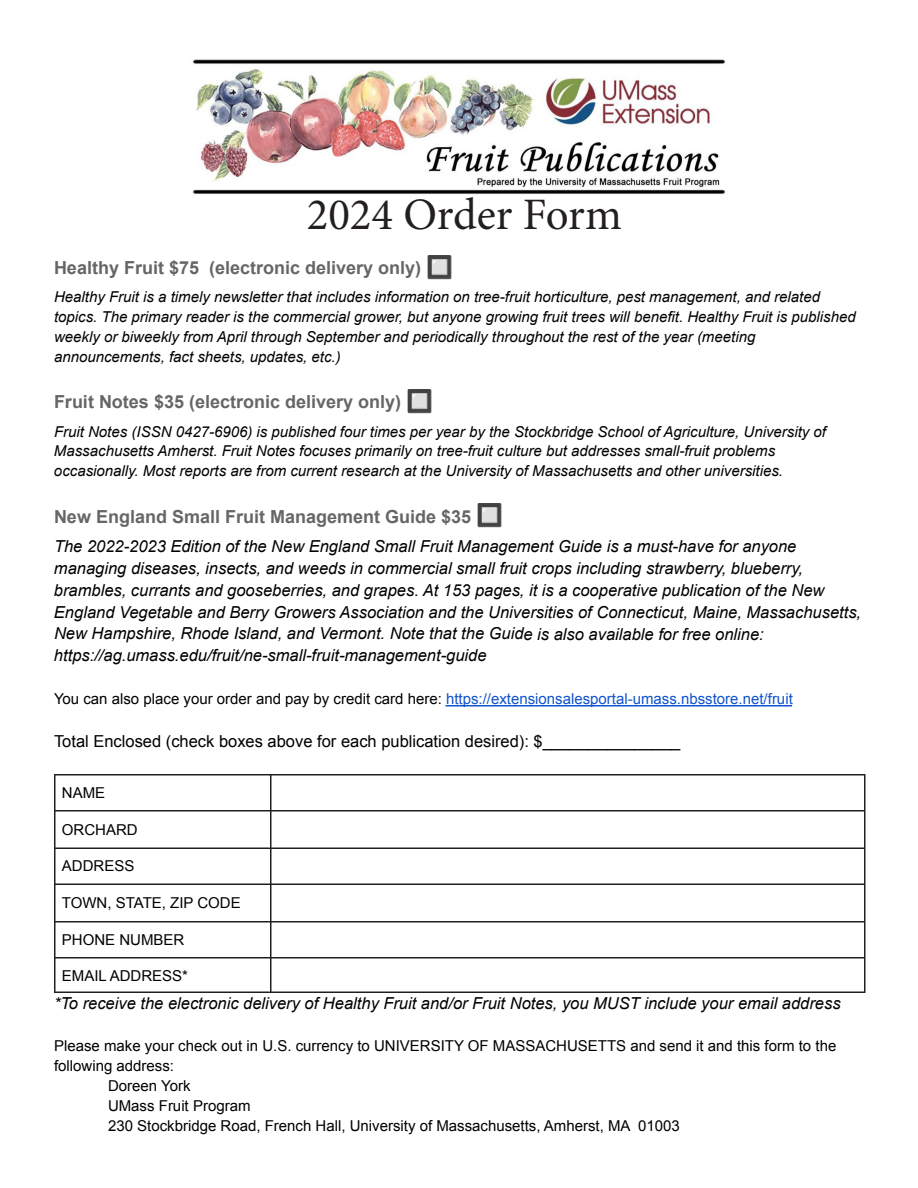
<style>
.page{position:relative;width:918px;height:1188px;background:#fff}
.page>*{position:absolute;margin:0;border:0;box-sizing:border-box;transform-origin:0 0}
.t1{font:45px "Minion Pro";color:#231f20}
.t2{font:700 18px "Arial";color:#666}
.t3{font:italic 16.5px/21.8px "Arial";color:#000}
.t4{font:16.5px "Arial";color:#000}
.t5{font:italic 15px/19.8px "Arial";color:#000}
.t6{font:15px/19.8px "Arial";color:#000}
.t7{font:15px "Arial";color:#1154cc}
.s1{color:#000}
</style>
<div class="page">
<hr style="left:446px;top:705px;width:346px;height:1px;background:#15c">
<hr style="left:54px;top:774px;width:2px;height:219px;background:#231f20">
<hr style="left:270px;top:774px;width:2px;height:219px;background:#231f20">
<hr style="left:864px;top:774px;width:2px;height:219px;background:#231f20">
<hr style="left:54px;top:774px;width:810px;height:2px;background:#231f20">
<hr style="left:54px;top:810px;width:810px;height:2px;background:#231f20">
<hr style="left:54px;top:848px;width:810px;height:1px;background:#231f20">
<hr style="left:54px;top:884px;width:810px;height:1px;background:#231f20">
<hr style="left:54px;top:921px;width:810px;height:1px;background:#231f20">
<hr style="left:54px;top:957px;width:810px;height:1px;background:#231f20">
<hr style="left:54px;top:992px;width:810px;height:1px;background:#231f20">
<img style="left:192px;top:59px;width:533px;height:135px">
<h1 class="t1" style="left:307px;top:184px;width:317px">2024 Order Form</h1>
<h2 class="t2" style="left:54px;top:256px;width:369px">Healthy Fruit $75 (electronic delivery only)</h2>
<p class="t5" style="left:54px;top:287px;width:803px">Healthy Fruit is a timely newsletter that includes information on tree-fruit horticulture, pest management, and related topics. The primary reader is the commercial grower, but anyone growing fruit trees will benefit. Healthy Fruit is published weekly or biweekly from April through September and periodically throughout the rest of the year (meeting announcements, fact sheets, updates, etc.)</p>
<h2 class="t2" style="left:54px;top:390px;width:349px">Fruit Notes $35 (electronic delivery only)</h2>
<p class="t5" style="left:54px;top:422px;width:774px">Fruit Notes (ISSN 0427-6906) is published four times per year by the Stockbridge School of Agriculture, University of<br>Massachusetts Amherst. Fruit Notes focuses primarily on tree-fruit culture but addresses small-fruit problems occasionally. Most reports are from current research at the University of Massachusetts and other universities.</p>
<h2 class="t2" style="left:54px;top:504px;width:419px">New England Small Fruit Management Guide $35</h2>
<p class="t3" style="left:54px;top:536px;width:809px">The 2022-2023 Edition of the New England Small Fruit Management Guide is a must-have for anyone managing diseases, insects, and weeds in commercial small fruit crops including strawberry, blueberry, brambles, currants and gooseberries, and grapes. At 153 pages, it is a cooperative publication of the New England Vegetable and Berry Growers Association and the Universities of Connecticut, Maine, Massachusetts, New Hampshire, Rhode Island, and Vermont. Note that the Guide is also available for free online: https://ag.umass.edu/fruit/ne-small-fruit-management-guide</p>
<p class="t7" style="left:54px;top:688px;width:740px"><span class="s1">You can also place your order and pay by credit card here:</span> https://extensionsalesportal-umass.nbsstore.net/fruit</p>
<p class="t4" style="left:54px;top:730px;width:628px">Total Enclosed (check boxes above for each publication desired): $_______________</p>
<p class="t6" style="left:62px;top:783px;width:45px">NAME</p>
<p class="t6" style="left:62px;top:820px;width:77px">ORCHARD</p>
<p class="t6" style="left:62px;top:856px;width:74px">ADDRESS</p>
<p class="t6" style="left:62px;top:893px;width:180px">TOWN, STATE, ZIP CODE</p>
<p class="t6" style="left:62px;top:930px;width:124px">PHONE NUMBER</p>
<p class="t6" style="left:62px;top:966px;width:128px">EMAIL ADDRESS*</p>
<p class="t3" style="left:54px;top:993px;width:788px">*To receive the electronic delivery of Healthy Fruit and/or Fruit Notes, you MUST include your email address</p>
<p class="t6" style="left:54px;top:1036px;width:784px">Please make your check out in U.S. currency to UNIVERSITY OF MASSACHUSETTS and send it and this form to the following address:</p>
<p class="t6" style="left:108px;top:1076px;width:84px">Doreen York</p>
<p class="t6" style="left:108px;top:1096px;width:144px">UMass Fruit Program</p>
<p class="t6" style="left:108px;top:1116px;width:573px">230 Stockbridge Road, French Hall, University of Massachusetts, Amherst, MA 01003</p>
</div>
